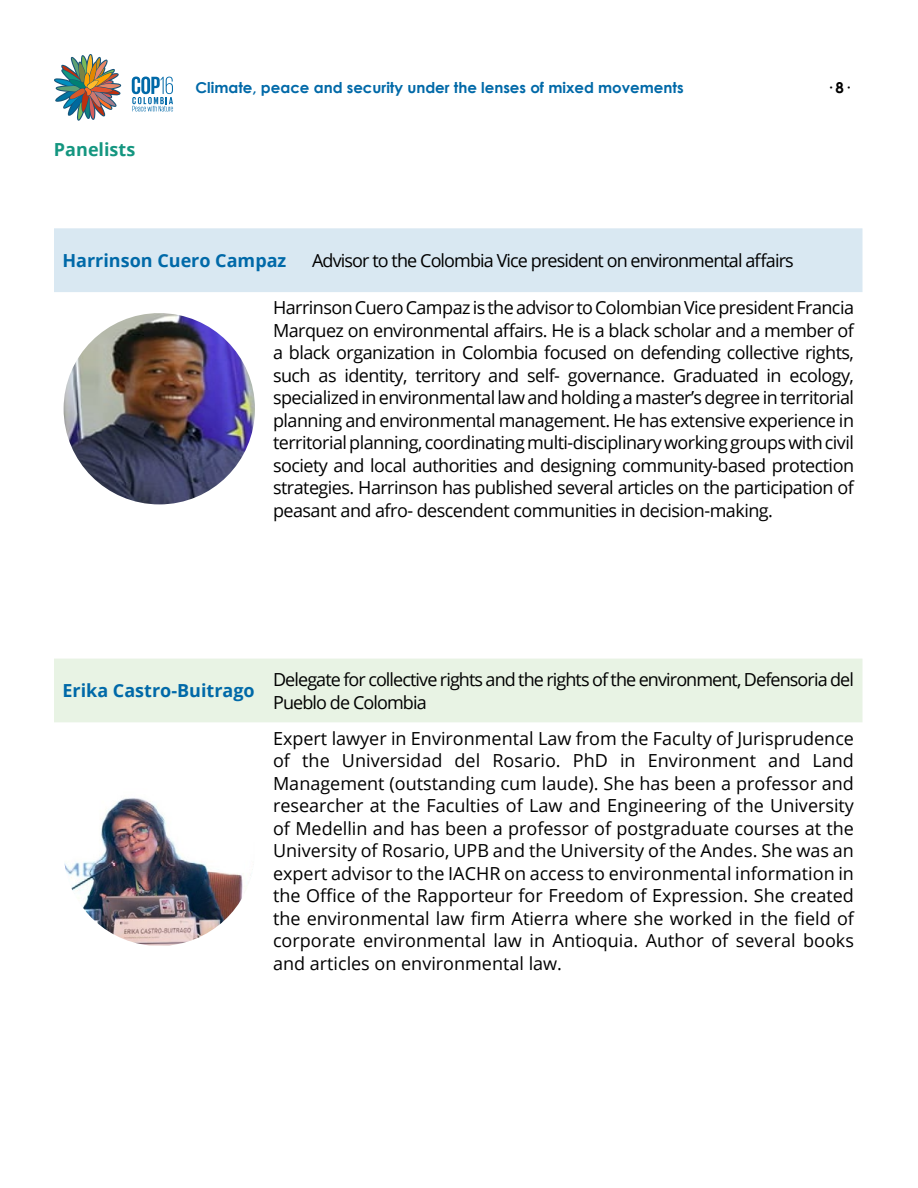
<style>
.page{position:relative;width:918px;height:1188px;background:#fff}
.page>*{position:absolute;margin:0;border:0;box-sizing:border-box;transform-origin:0 0}
.t1{font:18px/22.5px "Open Sans";letter-spacing:-.05em;color:#000;text-align:justify}
.t2{font:700 18px "Open Sans";color:#0069a8}
.t3{font:700 18px "Open Sans";color:#149680}
.t4{font:700 15px "Century Gothic";color:#0069a8}
.t5{font:700 15px "Century Gothic";color:#000}
</style>
<div class="page">
<svg style="left:54px;top:54px;width:67px;height:67px"></svg>
<svg style="left:132px;top:77px;width:41px;height:34px"></svg>
<div style="left:54px;top:659px;width:808px;height:63px;background:#e8f3e4"></div>
<img style="left:64px;top:798px;width:179px;height:147px">
<div style="left:54px;top:228px;width:808px;height:64px;background:#d9e8f2"></div>
<img style="left:64px;top:313px;width:191px;height:191px;border-radius:96px">
<p class="t3" style="left:54px;top:136px;width:83px">Panelists</p>
<p class="t4" style="left:196px;top:76px;width:490px">Climate, peace and security under the lenses of mixed movements</p>
<p class="t5" style="left:826px;top:76px;width:24px">· 8·</p>
<p class="t2" style="left:63px;top:248px;width:225px">Harrinson Cuero Campaz</p>
<p class="t1" style="left:312px;top:249px;width:483px">Advisor to the Colombia Vice president on environmental affairs</p>
<p class="t1" style="left:273px;top:296px;width:582px">Harrinson Cuero Campaz is the advisor to Colombian Vice president Francia Marquez on environmental affairs. He is a black scholar and a member of a black organization in Colombia focused on defending collective rights, such as identity, territory and self- governance. Graduated in ecology, specialized in environmental law and holding a master’s degree in territorial planning and environmental management. He has extensive experience in territorial planning, coordinating multi-disciplinary working groups with civil society and local authorities and designing community-based protection strategies. Harrinson has published several articles on the participation of peasant and afro- descendent communities in decision-making.</p>
<p class="t2" style="left:63px;top:678px;width:194px">Erika Castro-Buitrago</p>
<p class="t1" style="left:273px;top:668px;width:582px">Delegate for collective rights and the rights of the environment, Defensoria del<br>Pueblo de Colombia</p>
<p class="t1" style="left:273px;top:726px;width:582px">Expert lawyer in Environmental Law from the Faculty of Jurisprudence of the Universidad del Rosario. PhD in Environment and Land Management (outstanding cum laude). She has been a professor and researcher at the Faculties of Law and Engineering of the University of Medellin and has been a professor of postgraduate courses at the University of Rosario, UPB and the University of the Andes. She was an expert advisor to the IACHR on access to environmental information in the Office of the Rapporteur for Freedom of Expression. She created the environmental law firm Atierra where she worked in the field of corporate environmental law in Antioquia. Author of several books and articles on environmental law.</p>
</div>
